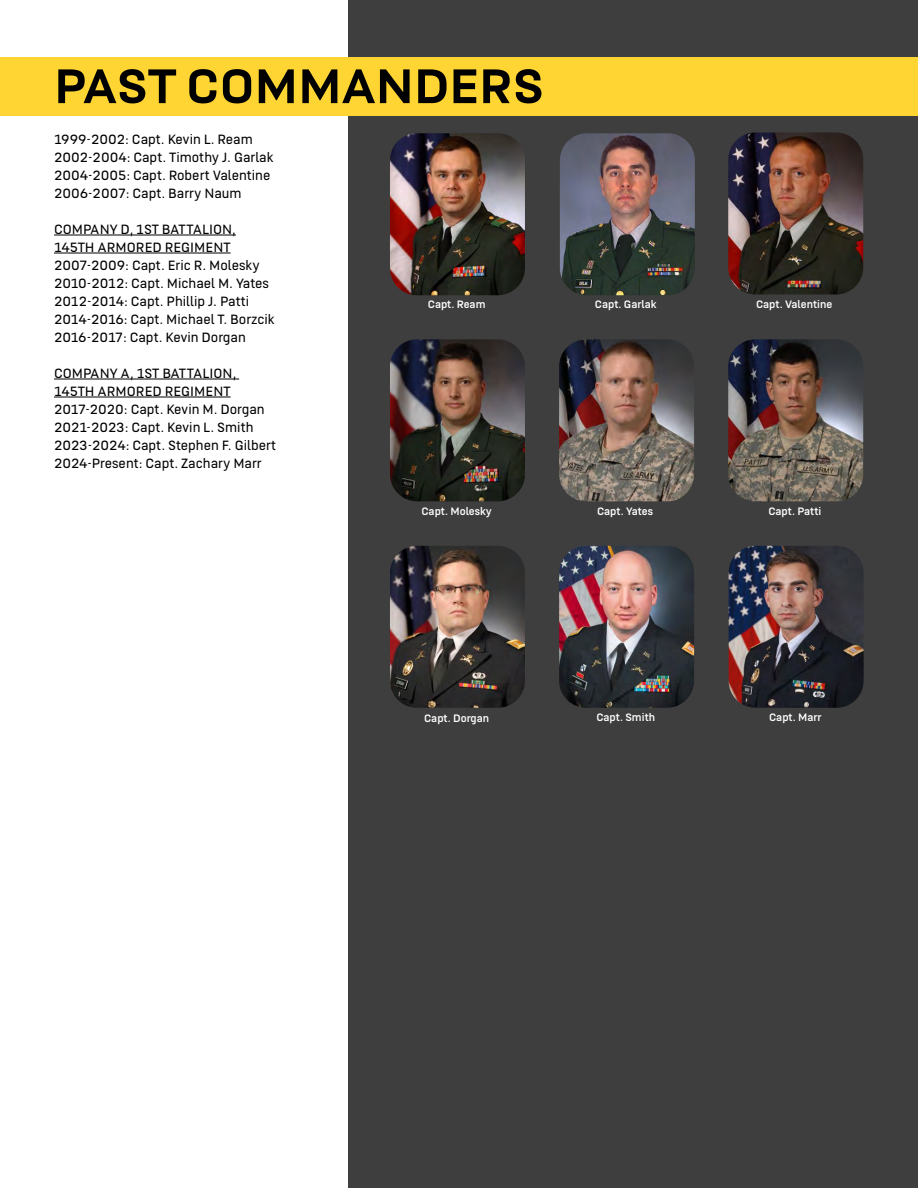
<style>
.page{position:relative;width:918px;height:1188px;background:#fff}
.page>*{position:absolute;margin:0;border:0;box-sizing:border-box;transform-origin:0 0}
.t1{font:700 54px "US Army";color:#000}
.t2{font:300 15px "US Army";color:#000}
.t3{font:12px "US Army";color:#fff}
</style>
<div class="page">
<div style="left:349px;top:0;width:569px;height:1188px;background:#3e3e3e"></div>
<img style="left:729px;top:546px;width:135px;height:162px">
<img style="left:559px;top:546px;width:135px;height:162px">
<img style="left:390px;top:546px;width:135px;height:162px">
<img style="left:728px;top:339px;width:135px;height:162px">
<img style="left:559px;top:339px;width:135px;height:162px">
<img style="left:390px;top:339px;width:135px;height:162px">
<img style="left:728px;top:133px;width:135px;height:162px">
<img style="left:560px;top:133px;width:135px;height:162px">
<img style="left:390px;top:133px;width:135px;height:162px">
<div style="left:0;top:57px;width:918px;height:58px;background:#fed532"></div>
<hr style="left:54px;top:235px;width:182px;height:1px;background:#000">
<hr style="left:54px;top:253px;width:177px;height:1px;background:#000">
<hr style="left:54px;top:379px;width:185px;height:1px;background:#000">
<hr style="left:54px;top:397px;width:177px;height:1px;background:#000">
<p class="t1" style="left:54px;top:56px;width:492px">PAST COMMANDERS</p>
<p class="t2" style="left:54px;top:131px;width:200px">1999-2002: Capt. Kevin L. Ream</p>
<p class="t2" style="left:54px;top:149px;width:221px">2002-2004: Capt. Timothy J. Garlak</p>
<p class="t2" style="left:54px;top:167px;width:218px">2004-2005: Capt. Robert Valentine</p>
<p class="t2" style="left:54px;top:185px;width:189px">2006-2007: Capt. Barry Naum</p>
<p class="t2" style="left:54px;top:221px;width:183px">COMPANY D, 1ST BATTALION,</p>
<p class="t2" style="left:54px;top:239px;width:178px">145TH ARMORED REGIMENT</p>
<p class="t2" style="left:54px;top:257px;width:207px">2007-2009: Capt. Eric R. Molesky</p>
<p class="t2" style="left:54px;top:275px;width:217px">2010-2012: Capt. Michael M. Yates</p>
<p class="t2" style="left:54px;top:293px;width:197px">2012-2014: Capt. Phillip J. Patti</p>
<p class="t2" style="left:54px;top:311px;width:222px">2014-2016: Capt. Michael T. Borzcik</p>
<p class="t2" style="left:54px;top:329px;width:193px">2016-2017: Capt. Kevin Dorgan</p>
<p class="t2" style="left:54px;top:365px;width:184px">COMPANY A, 1ST BATTALION,</p>
<p class="t2" style="left:54px;top:383px;width:178px">145TH ARMORED REGIMENT</p>
<p class="t2" style="left:54px;top:401px;width:212px">2017-2020: Capt. Kevin M. Dorgan</p>
<p class="t2" style="left:54px;top:419px;width:201px">2021-2023: Capt. Kevin L. Smith</p>
<p class="t2" style="left:54px;top:437px;width:224px">2023-2024: Capt. Stephen F. Gilbert</p>
<p class="t2" style="left:54px;top:455px;width:209px">2024-Present: Capt. Zachary Marr</p>
<p class="t3" style="left:428px;top:298px;width:59px">Capt. Ream</p>
<p class="t3" style="left:595px;top:298px;width:63px">Capt. Garlak</p>
<p class="t3" style="left:756px;top:297px;width:78px">Capt. Valentine</p>
<p class="t3" style="left:422px;top:504px;width:72px">Capt. Molesky</p>
<p class="t3" style="left:597px;top:504px;width:57px">Capt. Yates</p>
<p class="t3" style="left:768px;top:504px;width:55px">Capt. Patti</p>
<p class="t3" style="left:424px;top:712px;width:67px">Capt. Dorgan</p>
<p class="t3" style="left:596px;top:711px;width:60px">Capt. Smith</p>
<p class="t3" style="left:769px;top:711px;width:54px">Capt. Marr</p>
</div>
